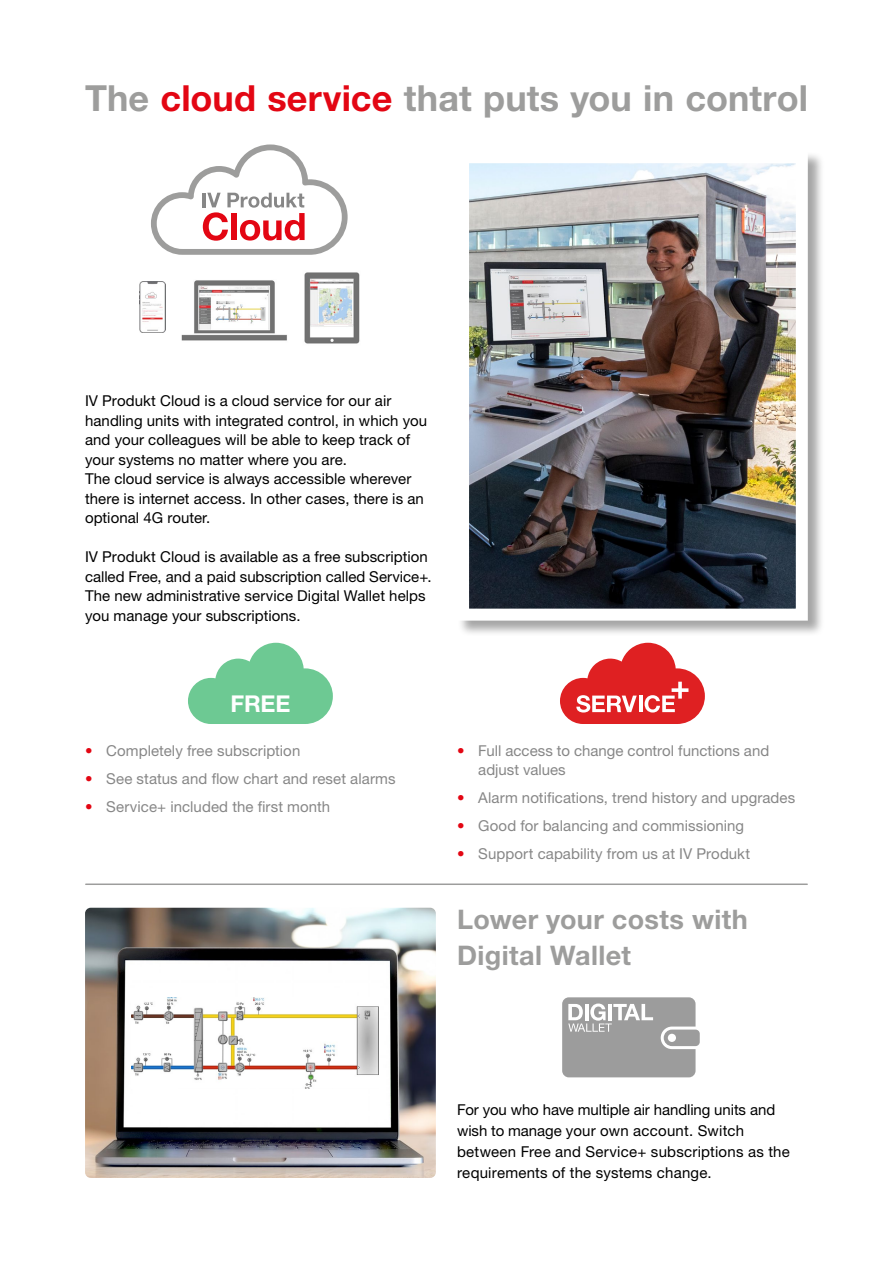
<style>
.page{position:relative;width:893px;height:1263px;background:#fff}
.page>*{position:absolute;margin:0;border:0;box-sizing:border-box;transform-origin:0 0}
.t1{font:700 36px "Helvetica Neue LTW1 G";letter-spacing:.005em;color:#9d9d9c}
.t2{font:700 27px/36px "Helvetica Neue LTW1 G";letter-spacing:.015em;color:#9d9d9c}
.t3{font:700 23.25px "Helvetica Neue LTW1 G";color:#fff}
.t4{font:15px/19.5px "Helvetica Neue LTW1 G";letter-spacing:.005em;color:#000}
.t5{font:15px/19.5px "Helvetica Neue LTW1 G";letter-spacing:.005em;color:#878787}
.s1{color:#e30613}
</style>
<div class="page">
<svg style="left:188px;top:643px;width:145px;height:81px"></svg>
<svg style="left:560px;top:643px;width:145px;height:81px"></svg>
<img style="left:85px;top:908px;width:351px;height:270px">
<img style="left:131px;top:997px;width:247px;height:91px">
<hr style="left:86px;top:883px;width:721px;height:2px;background:#9d9d9c">
<img style="left:181px;top:272px;width:179px;height:72px">
<svg style="left:151px;top:144px;width:197px;height:111px"></svg>
<img style="left:140px;top:281px;width:26px;height:52px">
<div style="left:457px;top:152px;width:367px;height:485px;background:#000;opacity:.35"></div>
<img style="left:470px;top:164px;width:325px;height:444px">
<div style="left:457px;top:151px;width:351px;height:470px;border:12px solid #fff"></div>
<div style="left:562px;top:997px;width:133px;height:80px;background:#9c9c9c;border-radius:7px"></div>
<svg style="left:661px;top:1026px;width:39px;height:23px"></svg>
<div style="left:668px;top:1034px;width:8px;height:8px;background:#fff;border-radius:50%"></div>
<svg style="left:568px;top:1003px;width:85px;height:29px"></svg>
<h1 class="t1" style="left:85px;top:76px;width:724px">The <span class="s1">cloud service</span> that puts you in control</h1>
<p class="t4" style="left:85px;top:391px;width:344px">IV Produkt Cloud is a cloud service for our air handling units with integrated control, in which you and your colleagues will be able to keep track of your systems no matter where you are.<br>The cloud service is always accessible wherever there is internet access. In other cases, there is an optional 4G router.</p>
<p class="t4" style="left:85px;top:547px;width:348px">IV Produkt Cloud is available as a free subscription called Free, and a paid subscription called Service+.<br>The new administrative service Digital Wallet helps you manage your subscriptions.</p>
<h3 class="t3" style="left:230px;top:689px;width:62px">FREE</h3>
<p class="t5" style="left:85px;top:741px;width:217px"><span class="s1">•</span> Completely free subscription</p>
<p class="t5" style="left:85px;top:769px;width:312px"><span class="s1">•</span> See status and flow chart and reset alarms</p>
<p class="t5" style="left:85px;top:797px;width:247px"><span class="s1">•</span> Service+ included the first month</p>
<p class="t5" style="left:478px;top:741px;width:292px;text-indent:-21px"><span class="s1">•</span> Full access to change control functions and adjust values</p>
<p class="t5" style="left:457px;top:788px;width:340px"><span class="s1">•</span> Alarm notifications, trend history and upgrades</p>
<p class="t5" style="left:457px;top:816px;width:289px"><span class="s1">•</span> Good for balancing and commissioning</p>
<p class="t5" style="left:457px;top:844px;width:295px"><span class="s1">•</span> Support capability from us at IV Produkt</p>
<h2 class="t2" style="left:457px;top:901px;width:292px">Lower your costs with<br>Digital Wallet</h2>
<p class="t4" style="left:457px;top:1099px;width:334px;line-height:21px">For you who have multiple air handling units and wish to manage your own account. Switch between Free and Service+ subscriptions as the requirements of the systems change.</p>
</div>
